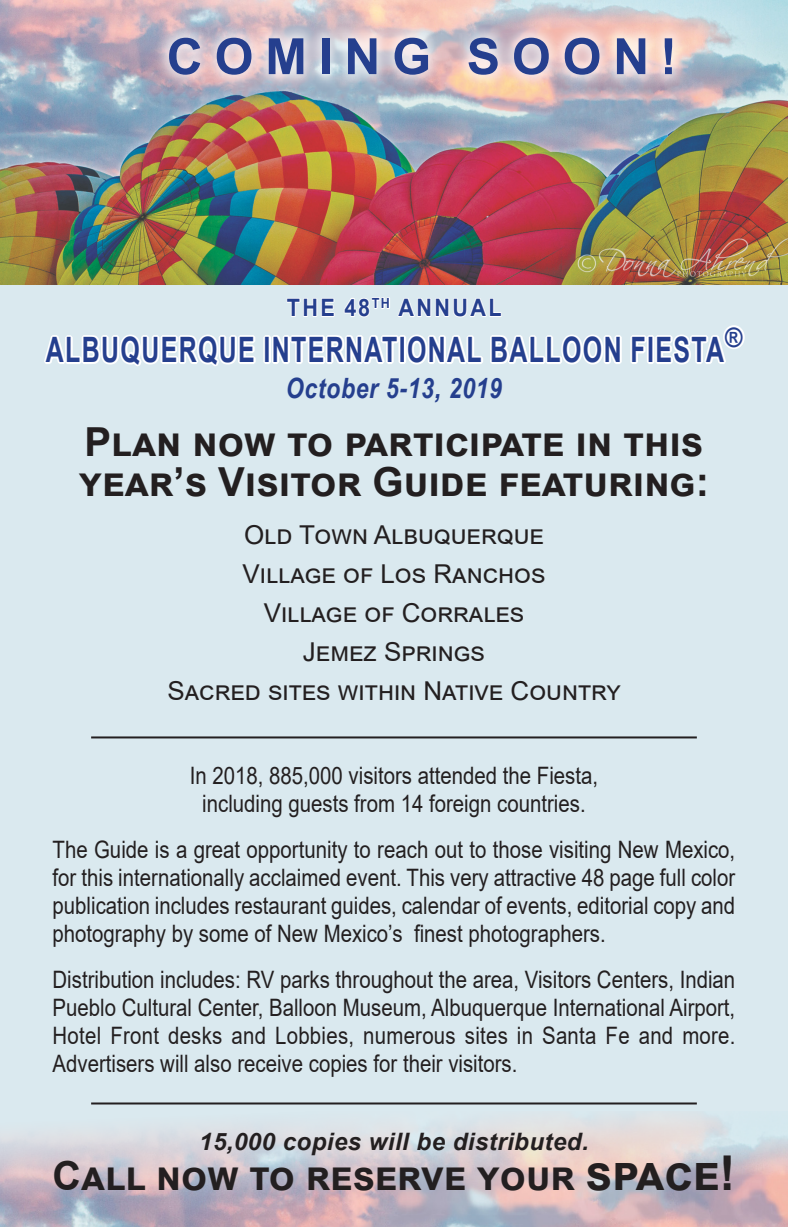
<style>
.page{position:relative;width:788px;height:1227px;background:#dae9ef}
.page>*{position:absolute;margin:0;border:0;box-sizing:border-box;transform-origin:0 0}
.t1{font:700 50px "Arial";letter-spacing:.235em;color:#253f8e}
.t2{font:700 40px/40px "Arial";color:#231f20}
.t3{font:700 35px "Arial";letter-spacing:.055em;color:#253f8e;scale:.71 1}
.t4{font:italic 700 28px "Arial Narrow";letter-spacing:.025em;color:#253f8e}
.t5{font:26px "Arial";color:#231f20}
.Center_Paragraph{font:24px/28px "Arial";color:#231f20;text-align:justify;scale:.85 1}
.t6{font:italic 700 24px "Arial";letter-spacing:.02em;color:#231f20}
.t7{font:700 24px "Arial";letter-spacing:.11em;color:#253f8e;scale:.9 1}
.s1{font-size:48px}
</style>
<div class="page">
<img style="left:0;top:1118px;width:788px;height:109px">
<img style="left:0;top:0;width:788px;height:285px">
<svg style="left:44px;top:334px;width:212px;height:33px"></svg>
<div style="left:263px;top:335px;width:8px;height:29px;border:4px solid #fff"></div>
<svg style="left:270px;top:297px;width:475px;height:68px"></svg>
<div style="left:153px;top:21px;width:535px;height:70px;background:#fff;opacity:.71"></div>
<hr style="left:91px;top:736px;width:606px;height:2px;background:#231f20">
<hr style="left:91px;top:1102px;width:606px;height:2px;background:#231f20">
<p class="t1" style="left:167px;top:21px;width:511px">COMING SOON!</p>
<p class="t7" style="left:287px;top:291px;width:240px">THE 48<sup>TH</sup> ANNUAL</p>
<p class="t3" style="left:46px;top:325px;width:982px">ALBUQUERQUE INTERNATIONAL BALLOON FIESTA<sup>®</sup></p>
<p class="t4" style="left:286px;top:367px;width:218px">October 5-13, 2019</p>
<p class="t2" style="left:79px;top:423px;width:632px">Plan now to participate in this year’s Visitor Guide featuring:</p>
<p class="t5" style="left:244px;top:517px;width:301px">Old Town Albuquerque</p>
<p class="t5" style="left:242px;top:556px;width:304px">Village of Los Ranchos</p>
<p class="t5" style="left:264px;top:595px;width:262px">Village of Corrales</p>
<p class="t5" style="left:303px;top:634px;width:183px">Jemez Springs</p>
<p class="t5" style="left:167px;top:673px;width:453px">Sacred sites within Native Country</p>
<p class="Center_Paragraph" style="left:190px;top:762px;width:482px;text-align:center">In 2018, 885,000 visitors attended the Fiesta, including guests from 14 foreign countries.</p>
<p class="Center_Paragraph" style="left:53px;top:836px;width:804px">The Guide is a great opportunity to reach out to those visiting New Mexico, for this internationally acclaimed event. This very attractive 48 page full color publication includes restaurant guides, calendar of events, editorial copy and photography by some of New Mexico’s finest photographers.</p>
<p class="Center_Paragraph" style="left:53px;top:966px;width:805px">Distribution includes: RV parks throughout the area, Visitors Centers, Indian Pueblo Cultural Center, Balloon Museum, Albuquerque International Airport, Hotel Front desks and Lobbies, numerous sites in Santa Fe and more.<br>Advertisers will also receive copies for their visitors.</p>
<p class="t6" style="left:199px;top:1125px;width:391px">15,000 copies will be distributed.</p>
<p class="t2" style="left:53px;top:1156px;width:684px">Call now to reserve your <span class="s1">space!</span></p>
</div>
